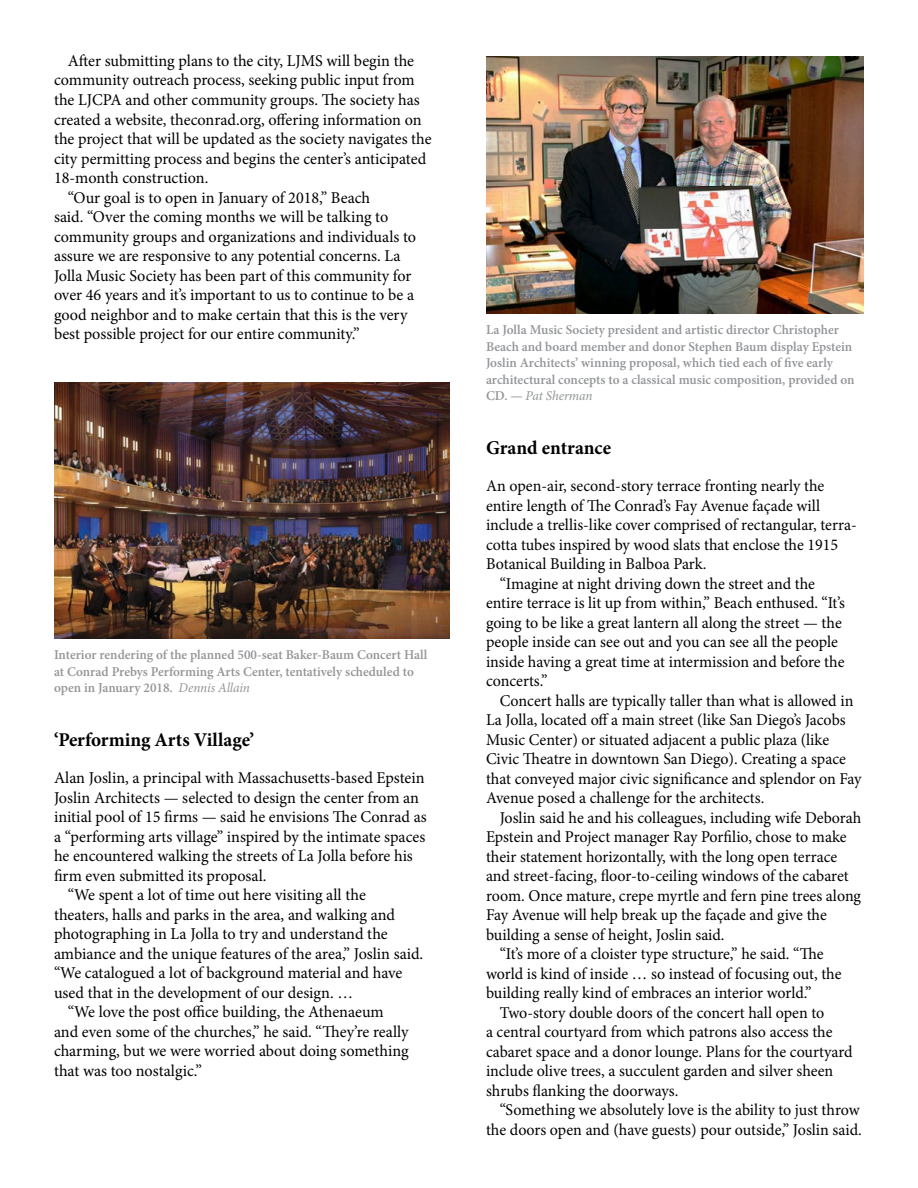
<style>
.page{position:relative;width:918px;height:1188px;background:#fff}
.page>*{position:absolute;margin:0;border:0;box-sizing:border-box;transform-origin:0 0}
.t1{font:700 19.5px "Minion Pro";color:#000}
.t2{font:16.5px "Minion Pro";color:#000}
.t3{font:600 13.5px/16.5px "Minion Pro";color:#939598}
.s1{font-weight:400;font-style:italic}
</style>
<div class="page">
<img style="left:55px;top:382px;width:395px;height:256px">
<img style="left:486px;top:56px;width:378px;height:257px">
<p class="t2" style="left:68px;top:50px;width:348px">After submitting plans to the city, LJMS will begin the</p>
<p class="t2" style="left:54px;top:69px;width:362px">community outreach process, seeking public input from</p>
<p class="t2" style="left:54px;top:89px;width:367px">the LJCPA and other community groups. The society has</p>
<p class="t2" style="left:54px;top:108px;width:369px">created a website, theconrad.org, offering information on</p>
<p class="t2" style="left:54px;top:128px;width:379px">the project that will be updated as the society navigates the</p>
<p class="t2" style="left:54px;top:147px;width:374px">city permitting process and begins the center’s anticipated</p>
<p class="t2" style="left:54px;top:167px;width:156px">18-month construction.</p>
<p class="t2" style="left:68px;top:186px;width:304px">“Our goal is to open in January of 2018,” Beach</p>
<p class="t2" style="left:54px;top:206px;width:336px">said. “Over the coming months we will be talking to</p>
<p class="t2" style="left:54px;top:225px;width:364px">community groups and organizations and individuals to</p>
<p class="t2" style="left:54px;top:245px;width:348px">assure we are responsive to any potential concerns. La</p>
<p class="t2" style="left:54px;top:264px;width:359px">Jolla Music Society has been part of this community for</p>
<p class="t2" style="left:54px;top:284px;width:362px">over 46 years and it’s important to us to continue to be a</p>
<p class="t2" style="left:54px;top:303px;width:355px">good neighbor and to make certain that this is the very</p>
<p class="t2" style="left:54px;top:323px;width:307px">best possible project for our entire community.”</p>
<p class="t3" style="left:54px;top:647px;width:375px">Interior rendering of the planned 500-seat Baker-Baum Concert Hall at Conrad Prebys Performing Arts Center, tentatively scheduled to open in January 2018. <span class="s1">Dennis Allain</span></p>
<p class="t1" style="left:54px;top:726px;width:201px">‘Performing Arts Village’</p>
<p class="t2" style="left:54px;top:767px;width:372px">Alan Joslin, a principal with Massachusetts-based Epstein</p>
<p class="t2" style="left:54px;top:786px;width:367px">Joslin Architects — selected to design the center from an</p>
<p class="t2" style="left:54px;top:806px;width:374px">initial pool of 15 firms — said he envisions The Conrad as</p>
<p class="t2" style="left:54px;top:825px;width:373px">a “performing arts village” inspired by the intimate spaces</p>
<p class="t2" style="left:54px;top:845px;width:360px">he encountered walking the streets of La Jolla before his</p>
<p class="t2" style="left:54px;top:864px;width:214px">firm even submitted its proposal.</p>
<p class="t2" style="left:68px;top:884px;width:300px">“We spent a lot of time out here visiting all the</p>
<p class="t2" style="left:54px;top:903px;width:343px">theaters, halls and parks in the area, and walking and</p>
<p class="t2" style="left:54px;top:923px;width:335px">photographing in La Jolla to try and understand the</p>
<p class="t2" style="left:54px;top:942px;width:371px">ambiance and the unique features of the area,” Joslin said.</p>
<p class="t2" style="left:54px;top:962px;width:350px">“We catalogued a lot of background material and have</p>
<p class="t2" style="left:54px;top:981px;width:301px">used that in the development of our design. …</p>
<p class="t2" style="left:68px;top:1001px;width:318px">“We love the post office building, the Athenaeum</p>
<p class="t2" style="left:54px;top:1020px;width:356px">and even some of the churches,” he said. “They’re really</p>
<p class="t2" style="left:54px;top:1040px;width:356px">charming, but we were worried about doing something</p>
<p class="t2" style="left:54px;top:1059px;width:149px">that was too nostalgic.”</p>
<p class="t3" style="left:486px;top:322px;width:370px">La Jolla Music Society president and artistic director Christopher Beach and board member and donor Stephen Baum display Epstein Joslin Architects’ winning proposal, which tied each of five early architectural concepts to a classical music composition, provided on CD. — <span class="s1">Pat Sherman</span></p>
<p class="t1" style="left:486px;top:434px;width:127px">Grand entrance</p>
<p class="t2" style="left:486px;top:475px;width:340px">An open-air, second-story terrace fronting nearly the</p>
<p class="t2" style="left:486px;top:494px;width:336px">entire length of The Conrad’s Fay Avenue façade will</p>
<p class="t2" style="left:486px;top:514px;width:372px">include a trellis-like cover comprised of rectangular, terra-</p>
<p class="t2" style="left:486px;top:533px;width:354px">cotta tubes inspired by wood slats that enclose the 1915</p>
<p class="t2" style="left:486px;top:553px;width:222px">Botanical Building in Balboa Park.</p>
<p class="t2" style="left:500px;top:572px;width:317px">“Imagine at night driving down the street and the</p>
<p class="t2" style="left:486px;top:592px;width:360px">entire terrace is lit up from within,” Beach enthused. “It’s</p>
<p class="t2" style="left:486px;top:611px;width:357px">going to be like a great lantern all along the street — the</p>
<p class="t2" style="left:486px;top:631px;width:354px">people inside can see out and you can see all the people</p>
<p class="t2" style="left:486px;top:650px;width:360px">inside having a great time at intermission and before the</p>
<p class="t2" style="left:486px;top:670px;width:63px">concerts.”</p>
<p class="t2" style="left:500px;top:689px;width:355px">Concert halls are typically taller than what is allowed in</p>
<p class="t2" style="left:486px;top:709px;width:361px">La Jolla, located off a main street (like San Diego’s Jacobs</p>
<p class="t2" style="left:486px;top:728px;width:345px">Music Center) or situated adjacent a public plaza (like</p>
<p class="t2" style="left:486px;top:748px;width:361px">Civic Theatre in downtown San Diego). Creating a space</p>
<p class="t2" style="left:486px;top:767px;width:377px">that conveyed major civic significance and splendor on Fay</p>
<p class="t2" style="left:486px;top:787px;width:280px">Avenue posed a challenge for the architects.</p>
<p class="t2" style="left:500px;top:806px;width:363px">Joslin said he and his colleagues, including wife Deborah</p>
<p class="t2" style="left:486px;top:826px;width:362px">Epstein and Project manager Ray Porfilio, chose to make</p>
<p class="t2" style="left:486px;top:845px;width:353px">their statement horizontally, with the long open terrace</p>
<p class="t2" style="left:486px;top:865px;width:364px">and street-facing, floor-to-ceiling windows of the cabaret</p>
<p class="t2" style="left:486px;top:884px;width:377px">room. Once mature, crepe myrtle and fern pine trees along</p>
<p class="t2" style="left:486px;top:904px;width:342px">Fay Avenue will help break up the façade and give the</p>
<p class="t2" style="left:486px;top:923px;width:240px">building a sense of height, Joslin said.</p>
<p class="t2" style="left:500px;top:943px;width:326px">“It’s more of a cloister type structure,” he said. “The</p>
<p class="t2" style="left:486px;top:962px;width:357px">world is kind of inside … so instead of focusing out, the</p>
<p class="t2" style="left:486px;top:982px;width:327px">building really kind of embraces an interior world.”</p>
<p class="t2" style="left:500px;top:1001px;width:326px">Two-story double doors of the concert hall open to</p>
<p class="t2" style="left:486px;top:1021px;width:348px">a central courtyard from which patrons also access the</p>
<p class="t2" style="left:486px;top:1040px;width:368px">cabaret space and a donor lounge. Plans for the courtyard</p>
<p class="t2" style="left:486px;top:1060px;width:349px">include olive trees, a succulent garden and silver sheen</p>
<p class="t2" style="left:486px;top:1080px;width:194px">shrubs flanking the doorways.</p>
<p class="t2" style="left:500px;top:1099px;width:362px">“Something we absolutely love is the ability to just throw</p>
<p class="t2" style="left:486px;top:1119px;width:377px">the doors open and (have guests) pour outside,” Joslin said.</p>
</div>
